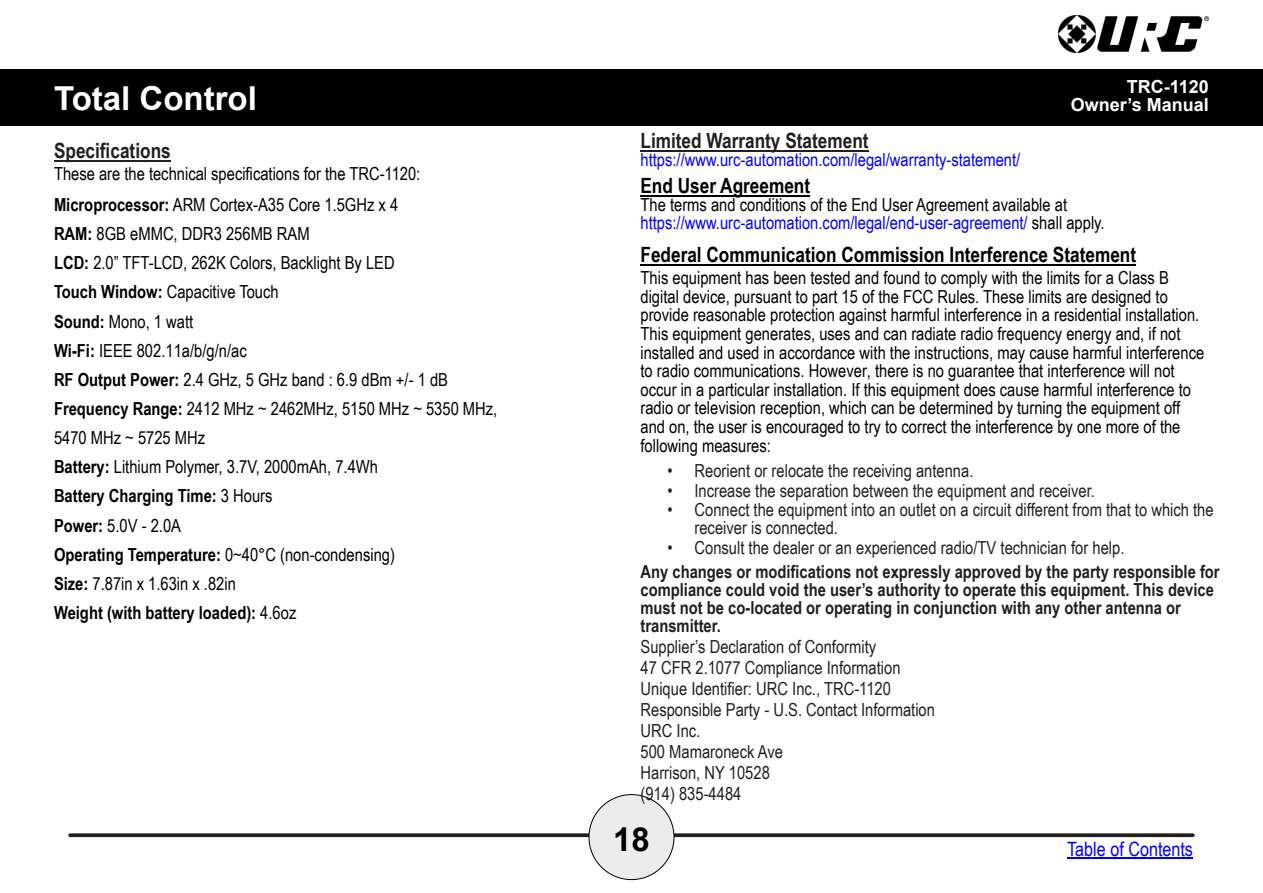
<style>
.page{position:relative;width:1263px;height:893px;background:#fff}
.page>*{position:absolute;margin:0;border:0;box-sizing:border-box;transform-origin:0 0}
.t1{font:700 33px "Arial";color:#fff}
.t2{font:700 33px "Arial";color:#000}
.t3{font:700 21px "Arial Narrow";color:#000}
.t4{font:700 21px "Arial Narrow";color:#231f20}
.t5{font:19.65px "Arial Narrow";color:#00f}
.t6{font:18px/29.2px "Arial Narrow";color:#000}
.t7{font:18px/21px "Arial Narrow";color:#231f20}
.t8{font:700 18px/18px "Arial Narrow";color:#231f20}
.t9{font:18px "Arial Narrow";color:#00f}
.t10{font:700 18px/18.6px "Arial";color:#fff;text-align:right}
.s1{font-weight:700}
.s2{color:#00f}
</style>
<div class="page">
<svg style="left:70px;top:833px;width:1123px;height:4px;background:#353132"></svg>
<div style="left:589px;top:794px;width:85px;height:86px;background:#edeced;border:1px solid #000;border-radius:50%"></div>
<div style="left:0;top:70px;width:1263px;height:56px;background:#000"></div>
<img style="left:1059px;top:15px;width:150px;height:38px">
<hr style="left:640px;top:150px;width:228px;height:1px;background:#231f20">
<hr style="left:640px;top:195px;width:170px;height:1px;background:#000">
<hr style="left:640px;top:264px;width:496px;height:1px;background:#000">
<hr style="left:1067px;top:858px;width:126px;height:1px;background:#00f">
<hr style="left:54px;top:160px;width:117px;height:2px;background:#231f20">
<h1 class="t1" style="left:54px;top:86px;width:204px">Total Control</h1>
<p class="t10" style="left:1071px;top:79px;width:140px">TRC-1120<br>Owner’s Manual</p>
<p class="t4" style="left:54px;top:143px;width:118px">Specifications</p>
<p class="t6" style="left:54px;top:161px;width:445px">These are the technical specifications for the TRC-1120:<br><span class="s1">Microprocessor:</span> ARM Cortex-A35 Core 1.5GHz x 4<br><span class="s1">RAM:</span> 8GB eMMC, DDR3 256MB RAM<br><span class="s1">LCD:</span> 2.0” TFT-LCD, 262K Colors, Backlight By LED<br><span class="s1">Touch Window:</span> Capacitive Touch<br><span class="s1">Sound:</span> Mono, 1 watt<br><span class="s1">Wi-Fi:</span> IEEE 802.11a/b/g/n/ac<br><span class="s1">RF Output Power:</span> 2.4 GHz, 5 GHz band : 6.9 dBm +/- 1 dB <span class="s1">Frequency Range:</span> 2412 MHz ~ 2462MHz, 5150 MHz ~ 5350 MHz, 5470 MHz ~ 5725 MHz<br><span class="s1">Battery:</span> Lithium Polymer, 3.7V, 2000mAh, 7.4Wh<br><span class="s1">Battery Charging Time:</span> 3 Hours<br><span class="s1">Power:</span> 5.0V - 2.0A<br><span class="s1">Operating Temperature:</span> 0~40°C (non-condensing)<br><span class="s1">Size:</span> 7.87in x 1.63in x .82in<br><span class="s1">Weight (with battery loaded):</span> 4.6oz</p>
<p class="t4" style="left:640px;top:132px;width:230px">Limited Warranty Statement</p>
<p class="t9" style="left:640px;top:152px;width:381px">https://www.urc-automation.com/legal/warranty-statement/</p>
<p class="t3" style="left:640px;top:177px;width:171px">End User Agreement</p>
<p class="t6" style="left:640px;top:197px;width:466px;line-height:18px">The terms and conditions of the End User Agreement available at <span class="s2">https://www.urc-automation.com/legal/end-user-agreement/</span> shall apply.</p>
<p class="t3" style="left:640px;top:246px;width:497px">Federal Communication Commission Interference Statement</p>
<p class="t6" style="left:640px;top:270px;width:565px;line-height:18.6px">This equipment has been tested and found to comply with the limits for a Class B digital device, pursuant to part 15 of the FCC Rules. These limits are designed to provide reasonable protection against harmful interference in a residential installation.<br>This equipment generates, uses and can radiate radio frequency energy and, if not installed and used in accordance with the instructions, may cause harmful interference to radio communications. However, there is no guarantee that interference will not occur in a particular installation. If this equipment does cause harmful interference to radio or television reception, which can be determined by turning the equipment off and on, the user is encouraged to try to correct the interference by one more of the following measures:</p>
<p class="t7" style="left:667px;top:462px;width:307px">• Reorient or relocate the receiving antenna.</p>
<p class="t7" style="left:667px;top:482px;width:429px">• Increase the separation between the equipment and receiver.</p>
<p class="t7" style="left:694px;top:503px;width:521px;line-height:18px;text-indent:-27px">• Connect the equipment into an outlet on a circuit different from that to which the receiver is connected.</p>
<p class="t7" style="left:667px;top:539px;width:458px">• Consult the dealer or an experienced radio/TV technician for help.</p>
<p class="t8" style="left:640px;top:564px;width:581px">Any changes or modifications not expressly approved by the party responsible for compliance could void the user’s authority to operate this equipment. This device must not be co-located or operating in conjunction with any other antenna or transmitter.</p>
<p class="t7" style="left:640px;top:638px;width:296px">Supplier’s Declaration of Conformity<br>47 CFR 2.1077 Compliance Information<br>Unique Identifier: URC Inc., TRC-1120<br>Responsible Party - U.S. Contact Information<br>URC Inc.<br>500 Mamaroneck Ave<br>Harrison, NY 10528<br>(914) 835-4484</p>
<h1 class="t2" style="left:613px;top:827px;width:38px">18</h1>
<p class="t5" style="left:1067px;top:841px;width:127px">Table of Contents</p>
</div>
